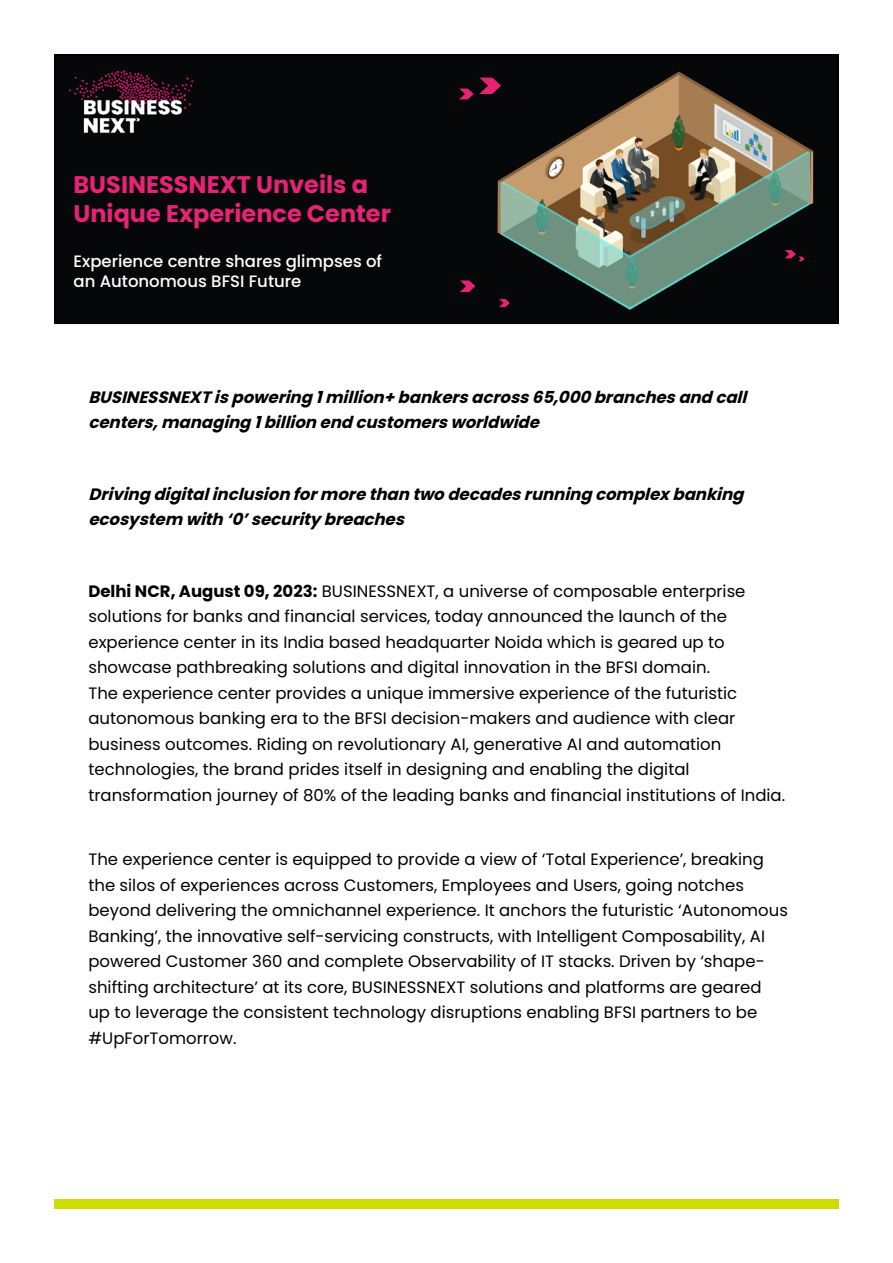
<style>
.page{position:relative;width:893px;height:1263px;background:#fff}
.page>*{position:absolute;margin:0;border:0;box-sizing:border-box;transform-origin:0 0}
.t1{font:700 24px/28.5px "Poppins";color:#e82276}
.t2{font:16.5px/25.5px "Poppins";color:#000101}
.t3{font:italic 700 16.5px/25.5px "Poppins";color:#000101}
.t4{font:500 16.5px/19.5px "Poppins";color:#fff}
.s1{font-weight:700}
</style>
<div class="page">
<div style="left:55px;top:55px;width:783px;height:268px;background:#050708"></div>
<div style="left:54px;top:54px;width:785px;height:270px;border:2px solid #000"></div>
<div style="left:54px;top:1199px;width:785px;height:10px;background:#ccdd02"></div>
<svg style="left:459px;top:78px;width:33px;height:21px"></svg>
<svg style="left:460px;top:280px;width:15px;height:12px"></svg>
<img style="left:68px;top:70px;width:126px;height:63px">
<img style="left:492px;top:71px;width:322px;height:239px">
<h1 class="t1" style="left:74px;top:171px;width:319px">BUSINESSNEXT Unveils a<br>Unique Experience Center</h1>
<p class="t4" style="left:74px;top:252px;width:310px">Experience centre shares glimpses of an Autonomous BFSI Future</p>
<p class="t3" style="left:88px;top:384px;width:666px">BUSINESSNEXTispowering1million+bankersacross65,000branchesandcall centers,managing1billionendcustomersworldwide</p>
<p class="t3" style="left:88px;top:481px;width:663px">Drivingdigitalinclusionformorethantwodecadesrunningcomplexbanking ecosystem with‘0’securitybreaches</p>
<p class="t2" style="left:88px;top:578px;width:698px"><span class="s1">Delhi NCR, August 09, 2023:</span> BUSINESSNEXT, a universe of composable enterprise solutions for banks and financial services, today announced the launch of the experience center in its India based headquarter Noida which is geared up to showcase pathbreaking solutions and digital innovation in the BFSI domain.<br>The experience center provides a unique immersive experience of the futuristic autonomous banking era to the BFSI decision-makers and audience with clear business outcomes. Riding on revolutionary AI, generative AI and automation technologies, the brand prides itself in designing and enabling the digital transformation journey of 80% of the leading banks and financial institutions of India.</p>
<p class="t2" style="left:88px;top:847px;width:701px">The experience center is equipped to provide a view of ‘Total Experience’, breaking the silos of experiences across Customers, Employees and Users, going notches beyond delivering the omnichannel experience. It anchors the futuristic ‘Autonomous Banking’, the innovative self-servicing constructs, with Intelligent Composability, AI powered Customer 360 and complete Observability of IT stacks. Driven by ‘shape&shy;shifting architecture’ at its core, BUSINESSNEXT solutions and platforms are geared<br>up to leverage the consistent technology disruptions enabling BFSI partners to be #UpForTomorrow.</p>
</div>
